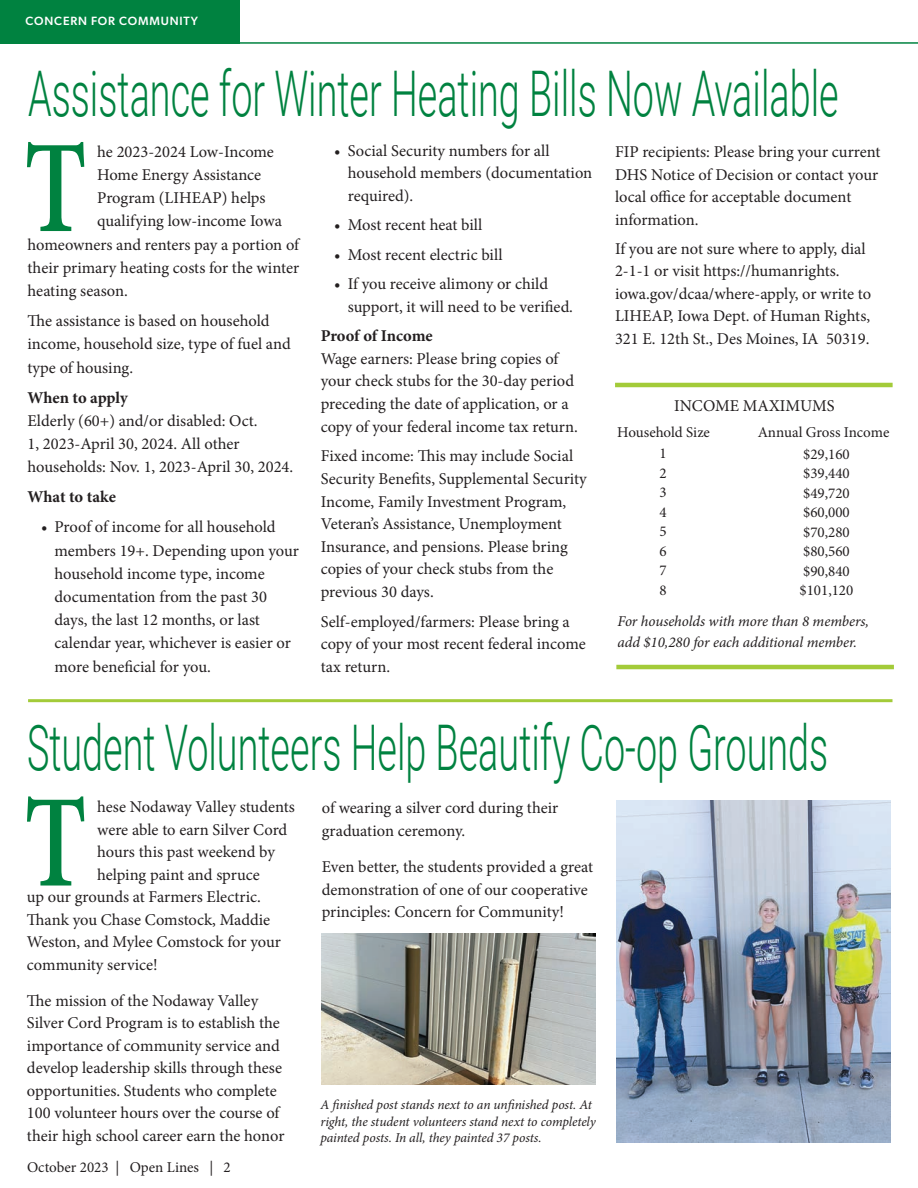
<style>
.page{position:relative;width:918px;height:1188px;background:#fff}
.page>*{position:absolute;margin:0;border:0;box-sizing:border-box;transform-origin:0 0}
.t1{font:600 132px "Minion Pro";color:#008240;scale:.75 1}
.t2{font:300 63px "Roboto";color:#008240;scale:.6 1}
._2_Farmers_Body_Copy{font:16.5px/22.6px "Minion Pro";color:#231f20}
._2_Farmers_Body_Copy-2{font:700 16.5px "Minion Pro";color:#231f20}
._2_Farmers_Body_Copy-3{font:15px "Minion Pro";color:#231f20}
._2_Farmers_Body_Copy-4{font:italic 15px/21px "Minion Pro";letter-spacing:-.005em;color:#231f20}
._2_Farmers_Body_Copy-5{font:italic 13.5px/16.5px "Minion Pro";letter-spacing:-.01em;color:#231f20}
.t3{font:500 12px "Gibson";letter-spacing:.07em;color:#fff}
.s1{font-weight:700}
</style>
<div class="page">
<div style="left:0;top:0;width:240px;height:43px;background:#008240"></div>
<hr style="left:0;top:42px;width:918px;height:2px;background:#008240">
<hr style="left:28px;top:699px;width:865px;height:3px;background:#a3cb39">
<hr style="left:615px;top:383px;width:278px;height:4px;background:#a3cb39">
<hr style="left:616px;top:665px;width:278px;height:4px;background:#a3cb39">
<img style="left:617px;top:800px;width:274px;height:343px">
<img style="left:321px;top:934px;width:275px;height:150px">
<p class="t3" style="left:26px;top:14px;width:174px">CONCERN FOR COMMUNITY</p>
<p class="t2" style="left:28px;top:50px;width:1353px">Assistance for Winter Heating Bills Now Available</p>
<p class="t1" style="left:24px;top:98px;width:85px">T</p>
<p class="_2_Farmers_Body_Copy" style="left:348px;top:139px;width:246px;text-indent:-14px">• Social Security numbers for all household members (documentation required).</p>
<p class="_2_Farmers_Body_Copy" style="left:334px;top:214px;width:150px">• Most recent heat bill</p>
<p class="_2_Farmers_Body_Copy" style="left:334px;top:243px;width:170px">• Most recent electric bill</p>
<p class="_2_Farmers_Body_Copy" style="left:348px;top:273px;width:227px;text-indent:-14px">• If you receive alimony or child support, it will need to be verified.</p>
<p class="_2_Farmers_Body_Copy" style="left:321px;top:325px;width:259px"><span class="s1">Proof of Income<br></span>Wage earners: Please bring copies of your check stubs for the 30-day period preceding the date of application, or a copy of your federal income tax return.</p>
<p class="_2_Farmers_Body_Copy" style="left:321px;top:445px;width:268px">Fixed income: This may include Social Security Benefits, Supplemental Security Income, Family Investment Program, Veteran’s Assistance, Unemployment Insurance, and pensions. Please bring copies of your check stubs from the previous 30 days.</p>
<p class="_2_Farmers_Body_Copy" style="left:321px;top:610px;width:267px">Self-employed/farmers: Please bring a copy of your most recent federal income tax return.</p>
<p class="_2_Farmers_Body_Copy" style="left:97px;top:140px;width:178px">he 2023-2024 Low-Income</p>
<p class="_2_Farmers_Body_Copy" style="left:97px;top:163px;width:166px">Home Energy Assistance</p>
<p class="_2_Farmers_Body_Copy" style="left:97px;top:187px;width:170px">Program (LIHEAP) helps</p>
<p class="_2_Farmers_Body_Copy" style="left:97px;top:210px;width:186px">qualifying low-income Iowa</p>
<p class="_2_Farmers_Body_Copy" style="left:28px;top:233px;width:273px">homeowners and renters pay a portion of</p>
<p class="_2_Farmers_Body_Copy" style="left:28px;top:256px;width:273px">their primary heating costs for the winter</p>
<p class="_2_Farmers_Body_Copy" style="left:28px;top:280px;width:102px">heating season.</p>
<p class="_2_Farmers_Body_Copy" style="left:28px;top:309px;width:265px;line-height:23.2px">The assistance is based on household income, household size, type of fuel and type of housing.</p>
<p class="_2_Farmers_Body_Copy" style="left:28px;top:386px;width:267px;line-height:23.2px"><span class="s1">When to apply<br></span>Elderly (60+) and/or disabled: Oct.<br>1, 2023-April 30, 2024. All other households: Nov. 1, 2023-April 30, 2024.</p>
<p class="_2_Farmers_Body_Copy-2" style="left:28px;top:485px;width:90px">What to take</p>
<p class="_2_Farmers_Body_Copy" style="left:55px;top:516px;width:246px;line-height:23.2px;text-indent:-14px">• Proof of income for all household members 19+. Depending upon your household income type, income documentation from the past 30 days, the last 12 months, or last calendar year, whichever is easier or more beneficial for you.</p>
<p class="_2_Farmers_Body_Copy" style="left:615px;top:141px;width:267px">FIP recipients: Please bring your current DHS Notice of Decision or contact your local office for acceptable document information.</p>
<p class="_2_Farmers_Body_Copy" style="left:615px;top:238px;width:258px">If you are not sure where to apply, dial 2-1-1 or visit https://humanrights. iowa.gov/dcaa/where-apply, or write to LIHEAP, Iowa Dept. of Human Rights, 321 E. 12th St., Des Moines, IA 50319.</p>
<p class="_2_Farmers_Body_Copy" style="left:674px;top:395px;width:162px">INCOME MAXIMUMS</p>
<p class="_2_Farmers_Body_Copy-3" style="left:617px;top:422px;width:94px">Household Size</p>
<p class="_2_Farmers_Body_Copy-3" style="left:758px;top:422px;width:133px">Annual Gross Income</p>
<p class="_2_Farmers_Body_Copy-3" style="left:660px;top:443px;width:9px">1</p>
<p class="_2_Farmers_Body_Copy-3" style="left:660px;top:463px;width:9px">2</p>
<p class="_2_Farmers_Body_Copy-3" style="left:660px;top:482px;width:9px">3</p>
<p class="_2_Farmers_Body_Copy-3" style="left:660px;top:502px;width:9px">4</p>
<p class="_2_Farmers_Body_Copy-3" style="left:660px;top:521px;width:9px">5</p>
<p class="_2_Farmers_Body_Copy-3" style="left:660px;top:541px;width:9px">6</p>
<p class="_2_Farmers_Body_Copy-3" style="left:660px;top:560px;width:9px">7</p>
<p class="_2_Farmers_Body_Copy-3" style="left:660px;top:580px;width:9px">8</p>
<p class="_2_Farmers_Body_Copy-3" style="left:803px;top:444px;width:48px">$29,160</p>
<p class="_2_Farmers_Body_Copy-3" style="left:803px;top:463px;width:48px">$39,440</p>
<p class="_2_Farmers_Body_Copy-3" style="left:803px;top:483px;width:48px">$49,720</p>
<p class="_2_Farmers_Body_Copy-3" style="left:803px;top:502px;width:48px">$60,000</p>
<p class="_2_Farmers_Body_Copy-3" style="left:803px;top:522px;width:48px">$70,280</p>
<p class="_2_Farmers_Body_Copy-3" style="left:803px;top:541px;width:48px">$80,560</p>
<p class="_2_Farmers_Body_Copy-3" style="left:803px;top:561px;width:48px">$90,840</p>
<p class="_2_Farmers_Body_Copy-3" style="left:800px;top:580px;width:55px">$101,120</p>
<p class="_2_Farmers_Body_Copy-4" style="left:618px;top:611px;width:253px">For households with more than 8 members, add $10,280 for each additional member.</p>
<p class="t2" style="left:27px;top:704px;width:1337px">Student Volunteers Help Beautify Co-op Grounds</p>
<p class="_2_Farmers_Body_Copy" style="left:97px;top:796px;width:199px">hese Nodaway Valley students</p>
<p class="_2_Farmers_Body_Copy" style="left:97px;top:818px;width:192px">were able to earn Silver Cord</p>
<p class="_2_Farmers_Body_Copy" style="left:97px;top:841px;width:179px">hours this past weekend by</p>
<p class="_2_Farmers_Body_Copy" style="left:97px;top:863px;width:164px">helping paint and spruce</p>
<p class="_2_Farmers_Body_Copy" style="left:27px;top:886px;width:235px">up our grounds at Farmers Electric.</p>
<p class="_2_Farmers_Body_Copy" style="left:27px;top:908px;width:245px">Thank you Chase Comstock, Maddie</p>
<p class="_2_Farmers_Body_Copy" style="left:27px;top:931px;width:255px">Weston, and Mylee Comstock for your</p>
<p class="_2_Farmers_Body_Copy" style="left:27px;top:953px;width:132px">community service!</p>
<p class="_2_Farmers_Body_Copy" style="left:27px;top:989px;width:259px">The mission of the Nodaway Valley Silver Cord Program is to establish the importance of community service and develop leadership skills through these opportunities. Students who complete 100 volunteer hours over the course of their high school career earn the honor</p>
<p class="t1" style="left:24px;top:752px;width:85px">T</p>
<p class="_2_Farmers_Body_Copy" style="left:322px;top:797px;width:238px">of wearing a silver cord during their graduation ceremony.</p>
<p class="_2_Farmers_Body_Copy" style="left:322px;top:856px;width:273px">Even better, the students provided a great demonstration of one of our cooperative</p>
<p class="_2_Farmers_Body_Copy" style="left:322px;top:901px;width:244px">principles: Concern for Community!</p>
<p class="_2_Farmers_Body_Copy-5" style="left:320px;top:1096px;width:277px">A finished post stands next to an unfinished post. At right, the student volunteers stand next to completely painted posts. In all, they painted 37 posts.</p>
<p class="_2_Farmers_Body_Copy-3" style="left:27px;top:1157px;width:205px">October 2023 | Open Lines | 2</p>
</div>
